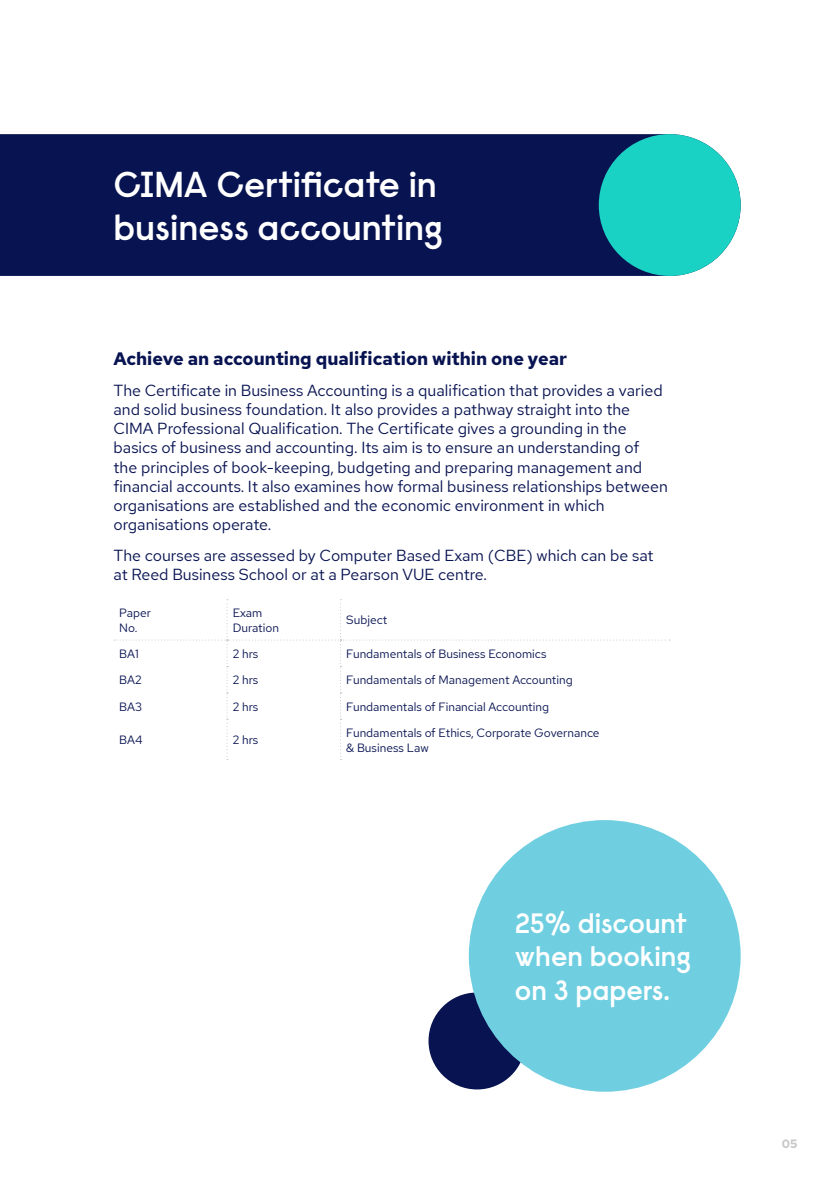
<style>
.page{position:relative;width:840px;height:1191px;background:#fff}
.page>*{position:absolute;margin:0;border:0;box-sizing:border-box;transform-origin:0 0}
.t1{font:600 36px/43.2px "Raisonne Pro";color:#fff}
.t2{font:600 28px/33.6px "Raisonne Pro";color:#fff}
.t3{font:700 18px "Red Hat Text";color:#081351}
.t4{font:16px/19.2px "Red Hat Text";color:#081351}
.t5{font:12px/14.4px "Red Hat Text";color:#081351}
.t6{font:700 12px "Red Hat Text";color:#c8c8c8}
</style>
<div class="page">
<div style="left:0;top:134px;width:740px;height:142px;background:#081351"></div>
<div style="left:428px;top:992px;width:97px;height:97px;background:#081351;border-radius:50%"></div>
<div style="left:468px;top:820px;width:272px;height:271px;background:#6fcfe1;border-radius:50%"></div>
<svg style="left:114px;top:599px;width:552px;height:161px"></svg>
<div style="left:598px;top:134px;width:142px;height:142px;background:#19d2c3;border-radius:50%"></div>
<h1 class="t1" style="left:113px;top:162px;width:331px">CIMA Certificate in business accounting</h1>
<p class="t3" style="left:113px;top:347px;width:455px">Achieve an accounting qualification within one year</p>
<p class="t4" style="left:113px;top:380px;width:555px">The Certificate in Business Accounting is a qualification that provides a varied and solid business foundation. It also provides a pathway straight into the CIMA Professional Qualification. The Certificate gives a grounding in the basics of business and accounting. Its aim is to ensure an understanding of<br>the principles of book-keeping, budgeting and preparing management and financial accounts. It also examines how formal business relationships between organisations are established and the economic environment in which organisations operate.</p>
<p class="t4" style="left:113px;top:545px;width:541px">The courses are assessed by Computer Based Exam (CBE) which can be sat at Reed Business School or at a Pearson VUE centre.</p>
<p class="t5" style="left:119px;top:605px;width:33px">Paper<br>No.</p>
<p class="t5" style="left:232px;top:605px;width:48px">Exam<br>Duration</p>
<p class="t5" style="left:346px;top:613px;width:43px">Subject</p>
<p class="t5" style="left:119px;top:646px;width:21px">BA1</p>
<p class="t5" style="left:232px;top:646px;width:27px">2 hrs</p>
<p class="t5" style="left:346px;top:646px;width:202px">Fundamentals of Business Economics</p>
<p class="t5" style="left:119px;top:673px;width:24px">BA2</p>
<p class="t5" style="left:232px;top:673px;width:27px">2 hrs</p>
<p class="t5" style="left:346px;top:673px;width:228px">Fundamentals of Management Accounting</p>
<p class="t5" style="left:119px;top:699px;width:24px">BA3</p>
<p class="t5" style="left:232px;top:699px;width:27px">2 hrs</p>
<p class="t5" style="left:346px;top:699px;width:204px">Fundamentals of Financial Accounting</p>
<p class="t5" style="left:119px;top:732px;width:25px">BA4</p>
<p class="t5" style="left:232px;top:732px;width:27px">2 hrs</p>
<p class="t5" style="left:346px;top:725px;width:255px">Fundamentals of Ethics, Corporate Governance &amp; Business Law</p>
<h2 class="t2" style="left:514px;top:905px;width:178px">25% discount when booking on 3 papers.</h2>
<p class="t6" style="left:781px;top:1136px;width:17px">05</p>
</div>
